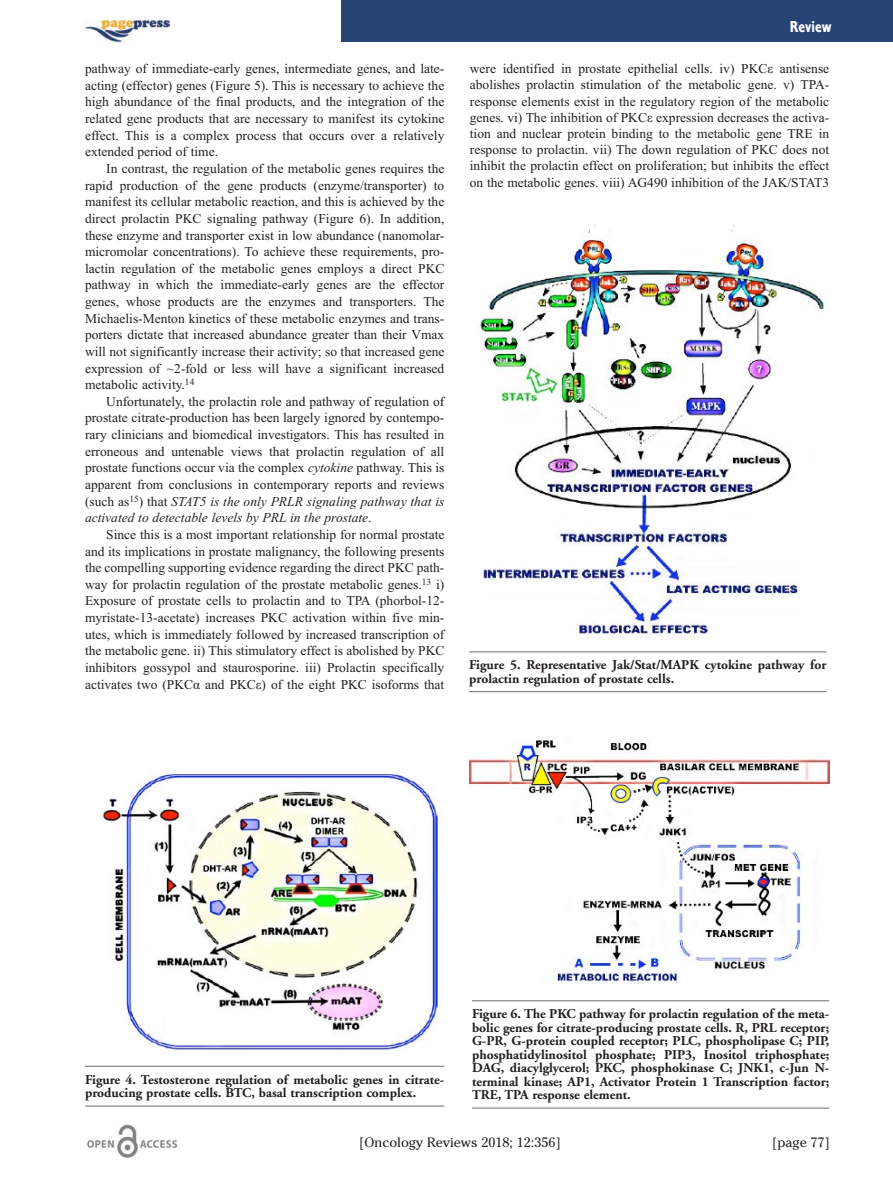
<style>
.page{position:relative;width:893px;height:1191px;background:#fff}
.page>*{position:absolute;margin:0;border:0;box-sizing:border-box;transform-origin:0 0}
.t1{font:16.5px "Corinthian Bold Condensed Plain";color:#fff}
.t2{font:13.5px/16.6px "Times New Roman";color:#231f20;text-align:justify}
.t3{font:700 13.5px/13.5px "Adobe Garamond";color:#231f20}
.t4{font:13.5px "Cheltenham";color:#231f20}
.s1{font-style:italic}
</style>
<div class="page">
<div style="left:342px;top:0;width:551px;height:41px;background:#284375"></div>
<img style="left:85px;top:19px;width:85px;height:24px">
<img style="left:86px;top:1124px;width:92px;height:35px">
<hr style="left:85px;top:1066px;width:359px;height:1px;background:#6c6d70">
<hr style="left:85px;top:1105px;width:359px;height:1px;background:#6c6d70">
<img style="left:98px;top:774px;width:345px;height:277px">
<hr style="left:469px;top:651px;width:357px;height:1px;background:#6c6d70">
<hr style="left:469px;top:691px;width:357px;height:1px;background:#6c6d70">
<img style="left:480px;top:225px;width:347px;height:414px">
<hr style="left:472px;top:1000px;width:357px;height:1px;background:#6c6d70">
<hr style="left:472px;top:1107px;width:357px;height:1px;background:#6c6d70">
<img style="left:470px;top:740px;width:359px;height:243px">
<p class="t2" style="left:85px;top:60px;width:361px">pathway of immediate-early genes, intermediate genes, and late&shy;acting (effector) genes (Figure 5). This is necessary to achieve the high abundance of the final products, and the integration of the related gene products that are necessary to manifest its cytokine effect. This is a complex process that occurs over a relatively extended period of time.</p>
<p class="t2" style="left:85px;top:160px;width:361px;text-indent:21px">In contrast, the regulation of the metabolic genes requires the rapid production of the gene products (enzyme/transporter) to manifest its cellular metabolic reaction, and this is achieved by the direct prolactin PKC signaling pathway (Figure 6). In addition, these enzyme and transporter exist in low abundance (nanomolar&shy;micromolar concentrations). To achieve these requirements, pro&shy;lactin regulation of the metabolic genes employs a direct PKC pathway in which the immediate-early genes are the effector genes, whose products are the enzymes and transporters. The Michaelis-Menton kinetics of these metabolic enzymes and trans&shy;porters dictate that increased abundance greater than their Vmax will not significantly increase their activity; so that increased gene expression of ~2-fold or less will have a significant increased metabolic activity.<sup>14</sup></p>
<p class="t2" style="left:85px;top:393px;width:361px;text-indent:21px">Unfortunately, the prolactin role and pathway of regulation of prostate citrate-production has been largely ignored by contempo&shy;rary clinicians and biomedical investigators. This has resulted in erroneous and untenable views that prolactin regulation of all prostate functions occur via the complex <span class="s1">cytokine</span> pathway. This is apparent from conclusions in contemporary reports and reviews (such as<sup>15</sup>) that <span class="s1">STAT5 is the only PRLR signaling pathway that is activated to detectable levels by PRL in the prostate</span>.</p>
<p class="t2" style="left:85px;top:526px;width:361px;text-indent:21px">Since this is a most important relationship for normal prostate and its implications in prostate malignancy, the following presents the compelling supporting evidence regarding the direct PKC path&shy;way for prolactin regulation of the prostate metabolic genes.<sup>13</sup> i)<br>Exposure of prostate cells to prolactin and to TPA (phorbol-12- myristate-13-acetate) increases PKC activation within five min&shy;utes, which is immediately followed by increased transcription of the metabolic gene. ii) This stimulatory effect is abolished by PKC inhibitors gossypol and staurosporine. iii) Prolactin specifically activates two (PKCα and PKCε) of the eight PKC isoforms that</p>
<p class="t1" style="left:790px;top:21px;width:43px">Review</p>
<p class="t2" style="left:470px;top:60px;width:361px;line-height:16.2px">were identified in prostate epithelial cells. iv) PKCε antisense abolishes prolactin stimulation of the metabolic gene. v) TPA&shy;response elements exist in the regulatory region of the metabolic genes. vi) The inhibition of PKCε expression decreases the activa&shy;tion and nuclear protein binding to the metabolic gene TRE in response to prolactin. vii) The down regulation of PKC does not inhibit the prolactin effect on proliferation; but inhibits the effect on the metabolic genes. viii) AG490 inhibition of the JAK/STAT3</p>
<p class="t3" style="left:469px;top:659px;width:359px">Figure 5. Representative Jak/Stat/MAPK cytokine pathway for prolactin regulation of prostate cells.</p>
<p class="t3" style="left:85px;top:1073px;width:361px">Figure 4. Testosterone regulation of metabolic genes in citrate&shy;producing prostate cells. BTC, basal transcription complex.</p>
<p class="t3" style="left:472px;top:1008px;width:359px;text-align:justify">Figure 6. The PKC pathway for prolactin regulation of the meta&shy;bolic genes for citrate-producing prostate cells. R, PRL receptor; G-PR, G-protein coupled receptor; PLC, phospholipase C; PIP, phosphatidylinositol phosphate; PIP3, Inositol triphosphate; DAG, diacylglycerol; PKC, phosphokinase C; JNK1, c-Jun N&shy;terminal kinase; AP1, Activator Protein 1 Transcription factor; TRE, TPA response element.</p>
<p class="t4" style="left:359px;top:1134px;width:203px">[Oncology Reviews 2018; 12:356]</p>
<p class="t4" style="left:772px;top:1134px;width:59px">[page 77]</p>
</div>
